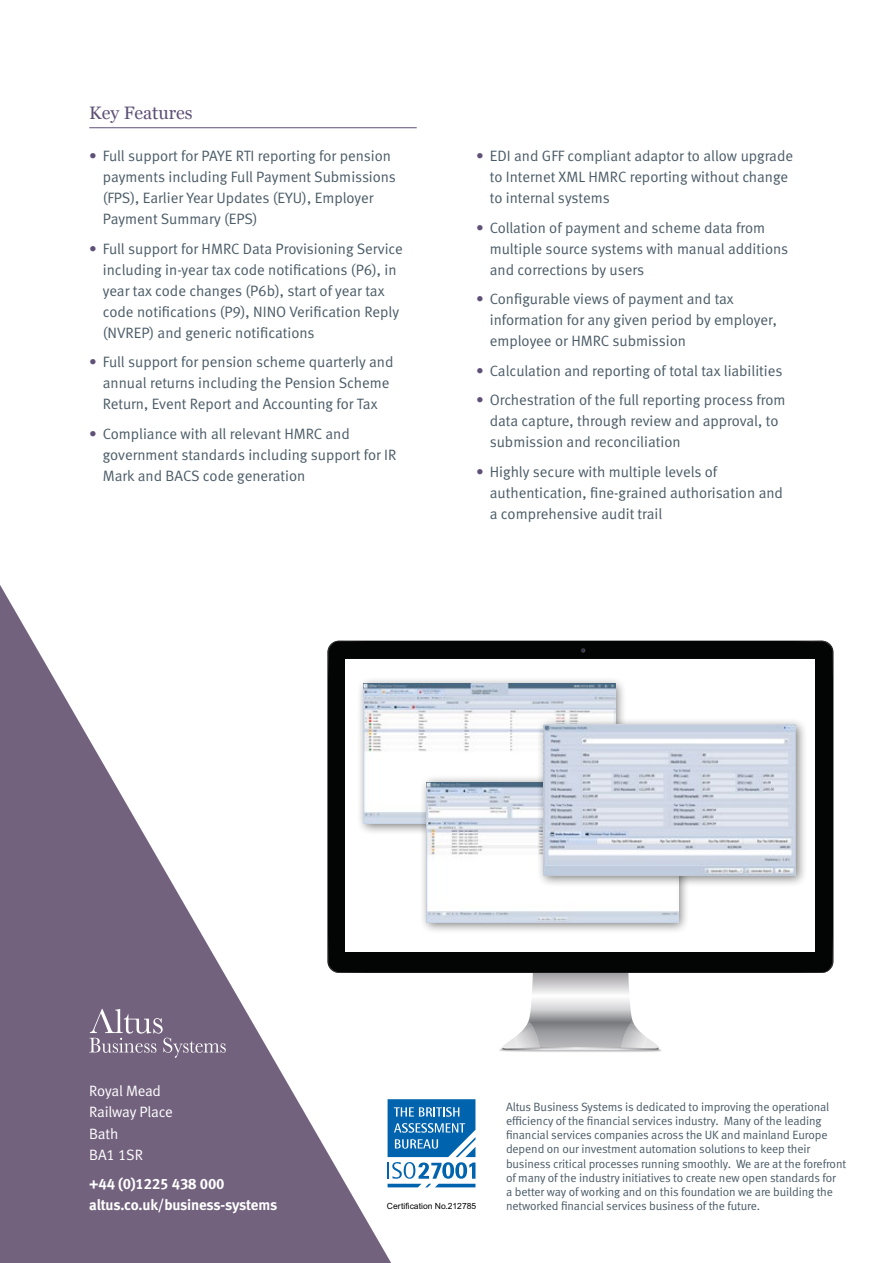
<style>
.page{position:relative;width:893px;height:1263px;background:#fff}
.page>*{position:absolute;margin:0;border:0;box-sizing:border-box;transform-origin:0 0}
.t1{font:18px "Georgia";color:#5e5076}
.t2{font:15px/21px "Meta Normal LF";color:#4b5c67}
.t3{font:15px/21px "Meta Bold LF";letter-spacing:-.01em;color:#fff}
.t4{font:15px/21.1px "Meta Normal LF";letter-spacing:-.015em;color:#fff}
.t5{font:12px/14.2px "Meta Normal LF";letter-spacing:-.01em;color:#4b5c67}
.t6{font:8.55px "Arial";color:#000}
.s1{color:#5e5076}
</style>
<div class="page">
<svg style="left:0;top:585px;width:391px;height:678px;fill:#72627d"></svg>
<svg style="left:89px;top:1009px;width:137px;height:49px;background:#82748c"></svg>
<hr style="left:89px;top:127px;width:328px;height:1px;background:#5e5076">
<svg style="left:387px;top:1099px;width:88px;height:88px"></svg>
<svg style="left:499px;top:973px;width:163px;height:79px"></svg>
<div style="left:327px;top:641px;width:506px;height:332px;background:#030404;border-radius:12px"></div>
<svg style="left:328px;top:641px;width:30px;height:31px"></svg>
<svg style="left:801px;top:641px;width:32px;height:30px"></svg>
<svg style="left:328px;top:942px;width:39px;height:32px"></svg>
<svg style="left:791px;top:941px;width:42px;height:32px"></svg>
<svg style="left:581px;top:648px;width:4px;height:5px"></svg>
<div style="left:345px;top:659px;width:470px;height:292px;background:#fff"></div>
<div style="left:356px;top:676px;width:271px;height:160px;background:#000;opacity:.5"></div>
<img style="left:364px;top:683px;width:251px;height:141px">
<div style="left:419px;top:774px;width:271px;height:160px;background:#000;opacity:.5"></div>
<img style="left:427px;top:782px;width:251px;height:140px">
<div style="left:536px;top:717px;width:271px;height:170px;background:#000;opacity:.5"></div>
<img style="left:544px;top:724px;width:251px;height:151px">
<p class="t1" style="left:89px;top:100px;width:105px">Key Features</p>
<p class="t2" style="left:103px;top:145px;width:295px;text-indent:-14px"><span class="s1">•</span> Full support for PAYE RTI reporting for pension payments including Full Payment Submissions (FPS), Earlier Year Updates (EYU), Employer Payment Summary (EPS)</p>
<p class="t2" style="left:103px;top:238px;width:302px;text-indent:-14px"><span class="s1">•</span> Full support for HMRC Data Provisioning Service including in-year tax code notifications (P6), in year tax code changes (P6b), start of year tax code notifications (P9), NINO Verification Reply (NVREP) and generic notifications</p>
<p class="t2" style="left:103px;top:351px;width:292px;text-indent:-14px"><span class="s1">•</span> Full support for pension scheme quarterly and annual returns including the Pension Scheme<br>Return, Event Report and Accounting for Tax</p>
<p class="t2" style="left:103px;top:423px;width:295px;text-indent:-14px"><span class="s1">•</span> Compliance with all relevant HMRC and government standards including support for IR<br>Mark and BACS code generation</p>
<p class="t2" style="left:490px;top:145px;width:305px;text-indent:-14px"><span class="s1">•</span> EDI and GFF compliant adaptor to allow upgrade to Internet XML HMRC reporting without change to internal systems</p>
<p class="t2" style="left:490px;top:217px;width:300px;text-indent:-14px"><span class="s1">•</span> Collation of payment and scheme data from multiple source systems with manual additions and corrections by users</p>
<p class="t2" style="left:490px;top:288px;width:289px;text-indent:-14px"><span class="s1">•</span> Configurable views of payment and tax information for any given period by employer, employee or HMRC submission</p>
<p class="t2" style="left:476px;top:360px;width:308px"><span class="s1">•</span> Calculation and reporting of total tax liabilities</p>
<p class="t2" style="left:490px;top:389px;width:297px;text-indent:-14px"><span class="s1">•</span> Orchestration of the full reporting process from data capture, through review and approval, to submission and reconciliation</p>
<p class="t2" style="left:490px;top:461px;width:295px;text-indent:-14px"><span class="s1">•</span> Highly secure with multiple levels of authentication, fine-grained authorisation and a comprehensive audit trail</p>
<p class="t4" style="left:89px;top:1080px;width:85px">Royal Mead<br>Railway Place<br>Bath<br>BA1 1SR</p>
<p class="t3" style="left:89px;top:1173px;width:190px">+44 (0)1225 438 000 altus.co.uk/business-systems</p>
<p class="t5" style="left:506px;top:1099px;width:342px">Altus Business Systems is dedicated to improving the operational efficiency of the financial services industry. Many of the leading financial services companies across the UK and mainland Europe depend on our investment automation solutions to keep their business critical processes running smoothly. We are at the forefront of many of the industry initiatives to create new open standards for<br>a better way of working and on this foundation we are building the</p>
<p class="t6" style="left:387px;top:1201px;width:91px">Certification No.212785</p>
<p class="t5" style="left:506px;top:1199px;width:256px">networked financial services business of the future.</p>
</div>
